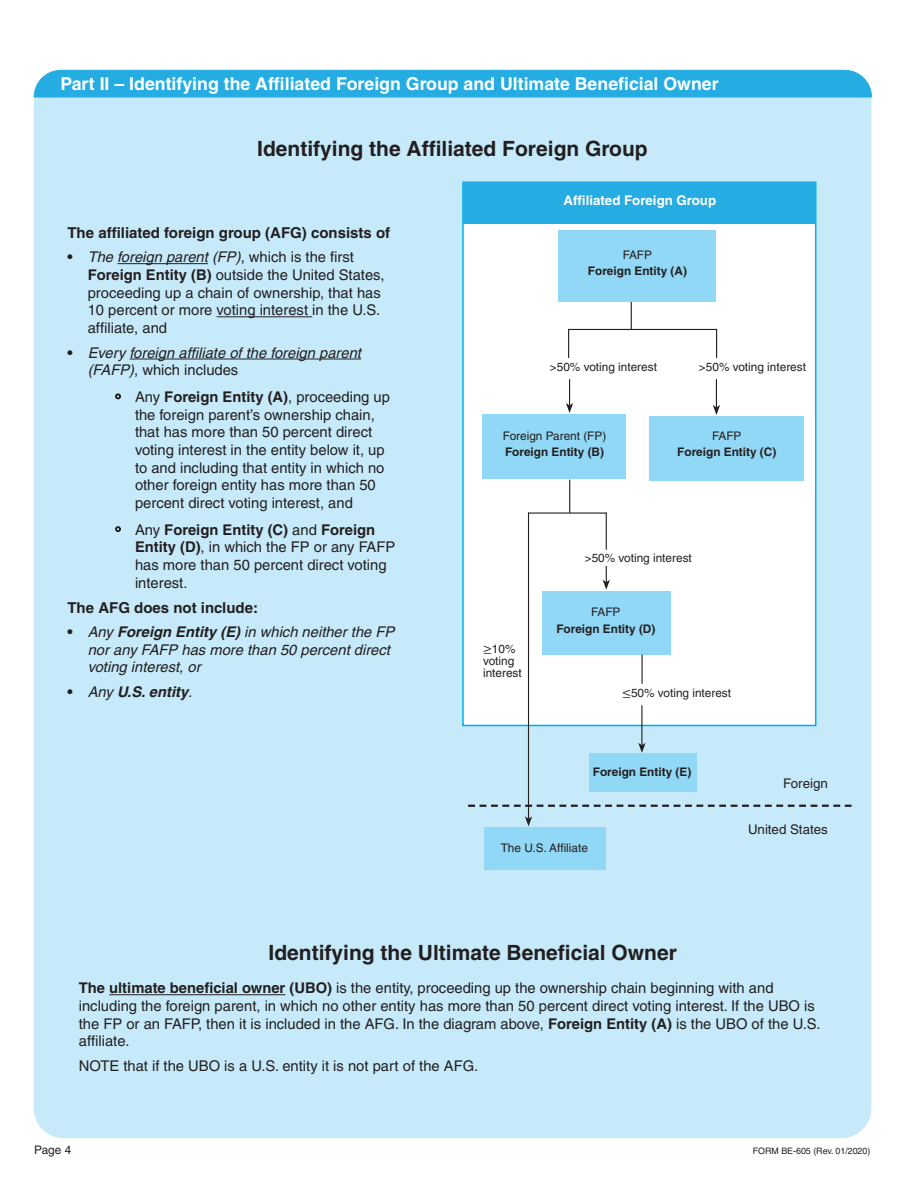
<style>
.page{position:relative;width:918px;height:1188px;background:#fff}
.page>*{position:absolute;margin:0;border:0;box-sizing:border-box;transform-origin:0 0}
.t1{font:700 21px "Helvetica";color:#231f20}
.Paragraph_Style1{font:700 17.7px "Helvetica";color:#fff}
.Paragraph_Style107{font:700 15px "Helvetica";color:#231f20}
.Paragraph_Style107-2{font:14.7px/17.7px "Helvetica";color:#231f20}
.Paragraph_Style107-3{font:italic 14.7px/17.7px "Helvetica";color:#231f20}
.Paragraph_Style107-4{font:italic 700 14.7px "Helvetica";color:#231f20}
.Paragraph_Style1-2{font:700 13.35px "Helvetica";color:#fff}
.Paragraph_Style1-3{font:13.35px "Helvetica";color:#231f20}
.Paragraph_Style1-4{font:11.85px/11.9px "Helvetica";color:#231f20}
.Paragraph_Style1-5{font:700 11.85px "Helvetica";color:#231f20}
.Paragraph_Style1-6{font:8.85px "Helvetica";color:#231f20}
.s1{font-weight:700}
.s2{font-style:italic}
.s3{font-weight:700;font-style:normal}
.s4{font-style:normal}
.s5{font-size:16.5px}
.s6{font-weight:400}
.s7{font-family:"Cambria Math"}
</style>
<div class="page">
<div style="left:34px;top:98px;width:837px;height:1040px;background:#c6eafa"></div>
<div style="left:462px;top:182px;width:354px;height:544px;background:#fff;border:2px solid #00aeef"></div>
<svg style="left:33px;top:70px;width:839px;height:28px;background:#2baee3"></svg>
<div style="left:463px;top:182px;width:353px;height:42px;background:#25ace3"></div>
<hr style="left:117px;top:263px;width:91px;height:1px;background:#231f20">
<hr style="left:217px;top:316px;width:95px;height:1px;background:#231f20">
<hr style="left:130px;top:359px;width:231px;height:1px;background:#231f20">
<svg style="left:115px;top:393px;width:6px;height:7px"></svg>
<svg style="left:115px;top:526px;width:6px;height:6px"></svg>
<div style="left:482px;top:414px;width:143px;height:64px;background:#91d8f6"></div>
<div style="left:650px;top:416px;width:154px;height:65px;background:#91d8f6"></div>
<div style="left:542px;top:591px;width:129px;height:64px;background:#91d8f6"></div>
<div style="left:589px;top:753px;width:108px;height:39px;background:#91d8f6"></div>
<div style="left:484px;top:827px;width:121px;height:42px;background:#91d8f6"></div>
<svg style="left:468px;top:805px;width:384px;height:2px"></svg>
<hr style="left:528px;top:512px;width:1px;height:307px;background:#231f20">
<svg style="left:525px;top:816px;width:7px;height:10px"></svg>
<hr style="left:641px;top:705px;width:1px;height:40px;background:#231f20">
<svg style="left:638px;top:743px;width:8px;height:10px"></svg>
<svg style="left:642px;top:655px;width:1px;height:29px"></svg>
<hr style="left:569px;top:480px;width:1px;height:33px;background:#231f20">
<hr style="left:631px;top:299px;width:1px;height:30px;background:#231f20">
<svg style="left:568px;top:330px;width:1px;height:28px"></svg>
<svg style="left:716px;top:330px;width:1px;height:28px"></svg>
<hr style="left:606px;top:512px;width:1px;height:38px;background:#231f20">
<svg style="left:603px;top:566px;width:7px;height:24px"></svg>
<svg style="left:566px;top:379px;width:7px;height:34px"></svg>
<svg style="left:713px;top:379px;width:7px;height:36px"></svg>
<hr style="left:568px;top:329px;width:149px;height:1px;background:#231f20">
<hr style="left:528px;top:512px;width:78px;height:2px;background:#231f20">
<hr style="left:109px;top:994px;width:176px;height:1px;background:#231f20">
<div style="left:558px;top:230px;width:158px;height:72px;background:#91d8f6"></div>
<p class="Paragraph_Style1" style="left:61px;top:73px;width:660px">Part II – Identifying the Affiliated Foreign Group and Ultimate Beneficial Owner</p>
<p class="t1" style="left:257px;top:136px;width:392px">Identifying the Affiliated Foreign Group</p>
<p class="Paragraph_Style107" style="left:68px;top:223px;width:324px">The affiliated foreign group (AFG) consists of</p>
<p class="Paragraph_Style107-2" style="left:88px;top:248px;width:298px;text-indent:-20px"><span class="s1">•</span> <span class="s2">The foreign parent (FP)</span>, which is the first <span class="s1">Foreign Entity (B)</span> outside the United States, proceeding up a chain of ownership, that has 10 percent or more voting interest in the U.S. affiliate, and</p>
<p class="Paragraph_Style107-3" style="left:88px;top:343px;width:275px;text-indent:-20px"><span class="s3">•</span> Every foreign affiliate of the foreign parent (FAFP)<span class="s4">, which includes</span></p>
<p class="Paragraph_Style107-2" style="left:135px;top:388px;width:256px;text-indent:-20px"><span class="s5">°</span> Any <span class="s1">Foreign Entity (A)</span>, proceeding up the foreign parent’s ownership chain, that has more than 50 percent direct voting interest in the entity below it, up to and including that entity in which no other foreign entity has more than 50 percent direct voting interest, and</p>
<p class="Paragraph_Style107-2" style="left:135px;top:521px;width:262px;text-indent:-20px"><span class="s5">°</span> Any <span class="s1">Foreign Entity (C)</span> and <span class="s1">Foreign<br>Entity (D)</span>, in which the FP or any FAFP has more than 50 percent direct voting interest.</p>
<p class="Paragraph_Style107" style="left:68px;top:598px;width:192px">The AFG does not include:</p>
<p class="Paragraph_Style107-3" style="left:88px;top:623px;width:308px;text-indent:-20px"><span class="s3">•</span> Any <span class="s1">Foreign Entity (E)</span> in which neither the FP nor any FAFP has more than 50 percent direct voting interest, or</p>
<p class="Paragraph_Style107-4" style="left:68px;top:683px;width:126px"><span class="s4">•</span> <span class="s6">Any</span> U.S. entity<span class="s6">.</span></p>
<p class="Paragraph_Style1-2" style="left:564px;top:192px;width:154px">Affiliated Foreign Group</p>
<p class="Paragraph_Style1-4" style="left:623px;top:249px;width:31px">FAFP</p>
<p class="Paragraph_Style1-5" style="left:588px;top:264px;width:101px">Foreign Entity (A)</p>
<p class="Paragraph_Style1-4" style="left:550px;top:360px;width:109px">&gt;50% voting interest</p>
<p class="Paragraph_Style1-4" style="left:699px;top:360px;width:109px">&gt;50% voting interest</p>
<p class="Paragraph_Style1-4" style="left:503px;top:430px;width:105px">Foreign Parent (FP)</p>
<p class="Paragraph_Style1-5" style="left:505px;top:445px;width:101px">Foreign Entity (B)</p>
<p class="Paragraph_Style1-4" style="left:712px;top:430px;width:31px">FAFP</p>
<p class="Paragraph_Style1-5" style="left:677px;top:445px;width:101px">Foreign Entity (C)</p>
<p class="Paragraph_Style1-4" style="left:585px;top:552px;width:109px">&gt;50% voting interest</p>
<p class="Paragraph_Style1-4" style="left:483px;top:643px;width:40px"><span class="s7">≥</span>10% voting interest</p>
<p class="Paragraph_Style1-4" style="left:591px;top:606px;width:31px">FAFP</p>
<p class="Paragraph_Style1-5" style="left:556px;top:621px;width:101px">Foreign Entity (D)</p>
<p class="Paragraph_Style1-4" style="left:622px;top:687px;width:110px"><span class="s7">≤</span>50% voting interest</p>
<p class="Paragraph_Style1-5" style="left:593px;top:765px;width:100px">Foreign Entity (E)</p>
<p class="Paragraph_Style1-4" style="left:501px;top:842px;width:89px">The U.S. Affiliate</p>
<p class="Paragraph_Style1-3" style="left:783px;top:776px;width:46px">Foreign</p>
<p class="Paragraph_Style1-3" style="left:748px;top:822px;width:81px">United States</p>
<p class="t1" style="left:269px;top:940px;width:410px">Identifying the Ultimate Beneficial Owner</p>
<p class="Paragraph_Style107-2" style="left:79px;top:979px;width:743px"><span class="s1">The ultimate beneficial owner (UBO)</span> is the entity, proceeding up the ownership chain beginning with and including the foreign parent, in which no other entity has more than 50 percent direct voting interest. If the UBO is the FP or an FAFP, then it is included in the AFG. In the diagram above, <span class="s1">Foreign Entity (A)</span> is the UBO of the U.S. affiliate.</p>
<p class="Paragraph_Style107-2" style="left:79px;top:1057px;width:401px">NOTE that if the UBO is a U.S. entity it is not part of the AFG.</p>
<p class="Paragraph_Style1-4" style="left:34px;top:1144px;width:38px">Page 4</p>
<p class="Paragraph_Style1-6" style="left:753px;top:1145px;width:119px">FORM BE-605 (Rev. 01/2020)</p>
</div>
